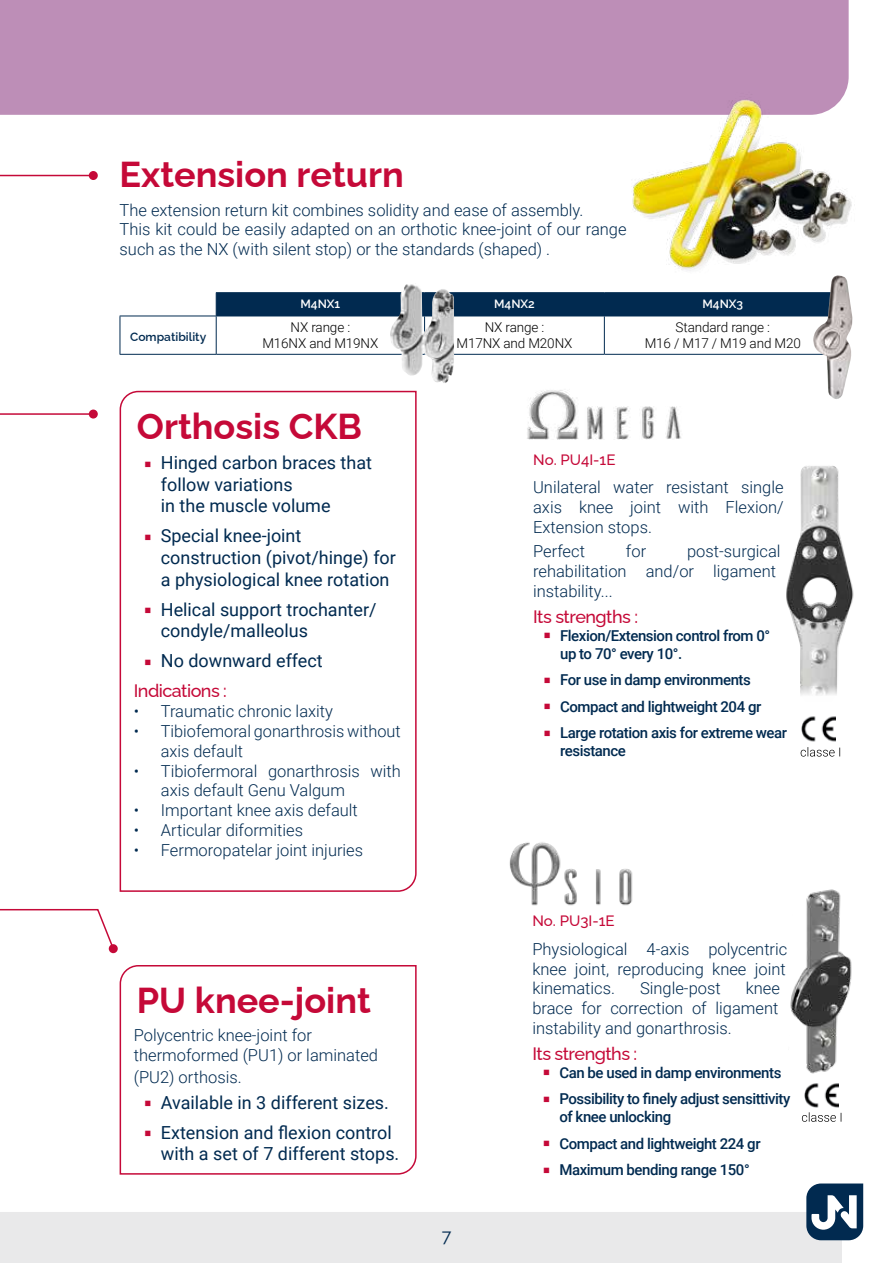
<style>
.page{position:relative;width:893px;height:1263px;background:#fff}
.page>*{position:absolute;margin:0;border:0;box-sizing:border-box;transform-origin:0 0}
.t1{font:100 36px "Raleway";color:#c50938}
.t2{font:18px/21.6px "Roboto";color:#012a50}
.t3{font:100 18px "Raleway";letter-spacing:-.03em;color:#c50938}
.t4{font:18px "Raleway";color:#012a50}
.t5{font:300 16.5px/19.8px "Roboto";color:#012a50}
.t6{font:500 15px/26.5px "Roboto";letter-spacing:-.03em;color:#012a50}
.t7{font:100 15px "Raleway";color:#c50938}
.t8{font:300 13.5px/16.2px "Roboto";letter-spacing:-.01em;color:#000;text-align:center}
.t9{font:100 12px "Raleway";color:#fff}
.t10{font:100 12px "Raleway";color:#012a50}
</style>
<div class="page">
<svg style="left:0;top:908px;width:113px;height:42px"></svg>
<div style="left:109px;top:944px;width:9px;height:9px;background:#c50938;border-radius:50%"></div>
<hr style="left:0;top:413px;width:93px;height:2px;background:#c50938">
<div style="left:89px;top:410px;width:9px;height:8px;background:#c50938;border-radius:50%"></div>
<div style="left:0;top:0;width:849px;height:115px;background:#bd8eb7"></div>
<hr style="left:0;top:175px;width:93px;height:1px;background:#c50938">
<div style="left:89px;top:171px;width:9px;height:9px;background:#c50938;border-radius:50%"></div>
<svg style="left:119px;top:965px;width:298px;height:210px"></svg>
<svg style="left:119px;top:390px;width:298px;height:502px"></svg>
<hr style="left:120px;top:316px;width:96px;height:1px;background:#012a50">
<hr style="left:120px;top:316px;width:1px;height:38px;background:#012a50">
<hr style="left:216px;top:316px;width:1px;height:38px;background:#012a50">
<hr style="left:604px;top:316px;width:1px;height:38px;background:#012a50">
<hr style="left:120px;top:354px;width:96px;height:1px;background:#012a50">
<hr style="left:216px;top:354px;width:209px;height:1px;background:#012a50">
<hr style="left:425px;top:354px;width:179px;height:1px;background:#012a50">
<hr style="left:604px;top:354px;width:238px;height:1px;background:#012a50">
<hr style="left:216px;top:292px;width:209px;height:1px;background:#012a50">
<hr style="left:425px;top:292px;width:179px;height:1px;background:#012a50">
<hr style="left:604px;top:292px;width:238px;height:1px;background:#012a50">
<div style="left:216px;top:293px;width:597px;height:23px;background:#012a50"></div>
<hr style="left:216px;top:316px;width:209px;height:1px;background:#012a50">
<hr style="left:425px;top:316px;width:179px;height:1px;background:#012a50">
<hr style="left:604px;top:316px;width:238px;height:1px;background:#012a50">
<img style="left:615px;top:83px;width:237px;height:188px">
<img style="left:390px;top:284px;width:64px;height:99px">
<img style="left:813px;top:275px;width:40px;height:124px">
<svg style="left:801px;top:747px;width:39px;height:9px"></svg>
<img style="left:786px;top:466px;width:68px;height:255px">
<img style="left:527px;top:390px;width:154px;height:49px">
<img style="left:801px;top:712px;width:34px;height:30px">
<img style="left:509px;top:842px;width:124px;height:64px">
<img style="left:790px;top:889px;width:62px;height:185px">
<svg style="left:802px;top:1112px;width:39px;height:10px"></svg>
<img style="left:805px;top:1083px;width:33px;height:25px">
<svg style="left:0;top:1183px;width:863px;height:80px"></svg>
<svg style="left:145px;top:1101px;width:6px;height:5px"></svg>
<svg style="left:145px;top:1131px;width:6px;height:5px"></svg>
<svg style="left:145px;top:461px;width:6px;height:6px"></svg>
<svg style="left:145px;top:535px;width:6px;height:5px"></svg>
<svg style="left:145px;top:608px;width:6px;height:5px"></svg>
<svg style="left:145px;top:660px;width:6px;height:5px"></svg>
<h1 class="t1" style="left:120px;top:146px;width:286px">Extension return</h1>
<p class="t5" style="left:120px;top:199px;width:508px">The extension return kit combines solidity and ease of assembly.<br>This kit could be easily adapted on an orthotic knee-joint of our range such as the NX (with silent stop) or the standards (shaped) .</p>
<p class="t9" style="left:300px;top:295px;width:41px">M4NX1</p>
<p class="t9" style="left:494px;top:295px;width:42px">M4NX2</p>
<p class="t9" style="left:702px;top:295px;width:42px">M4NX3</p>
<p class="t10" style="left:130px;top:327px;width:78px">Compatibility</p>
<p class="t8" style="left:262px;top:319px;width:118px">NX range :<br>M16NX and M19NX</p>
<p class="t8" style="left:456px;top:319px;width:118px">NX range :<br>M17NX and M20NX</p>
<p class="t8" style="left:645px;top:319px;width:158px">Standard range :<br>M16 / M17 / M19 and M20</p>
<h1 class="t1" style="left:137px;top:397px;width:227px">Orthosis CKB</h1>
<p class="t2" style="left:161px;top:451px;width:213px">Hinged carbon braces that follow variations<br>in the muscle volume</p>
<p class="t2" style="left:161px;top:524px;width:237px">Special knee-joint construction (pivot/hinge) for a physiological knee rotation</p>
<p class="t2" style="left:161px;top:598px;width:217px">Helical support trochanter/ condyle/malleolus</p>
<p class="t2" style="left:161px;top:649px;width:163px">No downward effect</p>
<p class="t3" style="left:134px;top:677px;width:95px">Indications :</p>
<p class="t5" style="left:134px;top:701px;width:201px">• Traumatic chronic laxity</p>
<p class="t5" style="left:161px;top:721px;width:241px;text-indent:-27px">• Tibiofemoral gonarthrosis without axis default</p>
<p class="t5" style="left:161px;top:760px;width:241px;text-indent:-27px">• Tibiofermoral gonarthrosis with axis default Genu Valgum</p>
<p class="t5" style="left:134px;top:800px;width:226px">• Important knee axis default</p>
<p class="t5" style="left:134px;top:820px;width:171px">• Articular diformities</p>
<p class="t5" style="left:134px;top:839px;width:231px">• Fermoropatelar joint injuries</p>
<h1 class="t1" style="left:137px;top:972px;width:236px">PU knee-joint</h1>
<p class="t5" style="left:134px;top:1025px;width:246px">Polycentric knee-joint for thermoformed (PU1) or laminated</p>
<p class="t5" style="left:134px;top:1066px;width:109px">(PU2) orthosis.</p>
<p class="t2" style="left:161px;top:1086px;width:232px;line-height:30.2px">Available in 3 different sizes.<br>Extension and flexion control</p>
<p class="t2" style="left:161px;top:1142px;width:240px">with a set of 7 different stops.</p>
<p class="t4" style="left:442px;top:1225px;width:11px">7</p>
<p class="t7" style="left:533px;top:448px;width:84px">No. PU4I-1E</p>
<p class="t5" style="left:533px;top:477px;width:252px;text-align:justify">Unilateral water resistant single axis knee joint with Flexion/ Extension stops.</p>
<p class="t5" style="left:533px;top:541px;width:53px">Perfect</p>
<p class="t5" style="left:626px;top:541px;width:22px">for</p>
<p class="t5" style="left:533px;top:541px;width:249px;text-indent:154px">post-surgical rehabilitation and/or ligament instability...</p>
<p class="t3" style="left:533px;top:602px;width:106px">Its strengths :</p>
<p class="t6" style="left:560px;top:626px;width:212px;line-height:18px">Flexion/Extension control from 0° up to 70° every 10°.</p>
<p class="t6" style="left:560px;top:666px;width:229px">For use in damp environments<br>Compact and lightweight 204 gr<br>Large rotation axis for extreme wear</p>
<p class="t6" style="left:560px;top:737px;width:67px">resistance</p>
<p class="t7" style="left:532px;top:909px;width:84px">No. PU3I-1E</p>
<p class="t5" style="left:532px;top:938px;width:256px;text-align:justify">Physiological 4-axis polycentric knee joint, reproducing knee joint kinematics.</p>
<p class="t5" style="left:532px;top:978px;width:249px;text-align:justify;text-indent:213px">knee brace for correction of ligament instability and gonarthrosis.</p>
<p class="t3" style="left:532px;top:1039px;width:106px">Its strengths :</p>
<p class="t6" style="left:559px;top:1059px;width:232px">Can be used in damp environments<br>Possibility to finely adjust sensittivity</p>
<p class="t6" style="left:559px;top:1103px;width:203px">of knee unlocking<br>Compact and lightweight 224 gr<br>Maximum bending range 150°</p>
<p class="t5" style="left:640px;top:978px;width:82px">Single-post</p>
</div>
